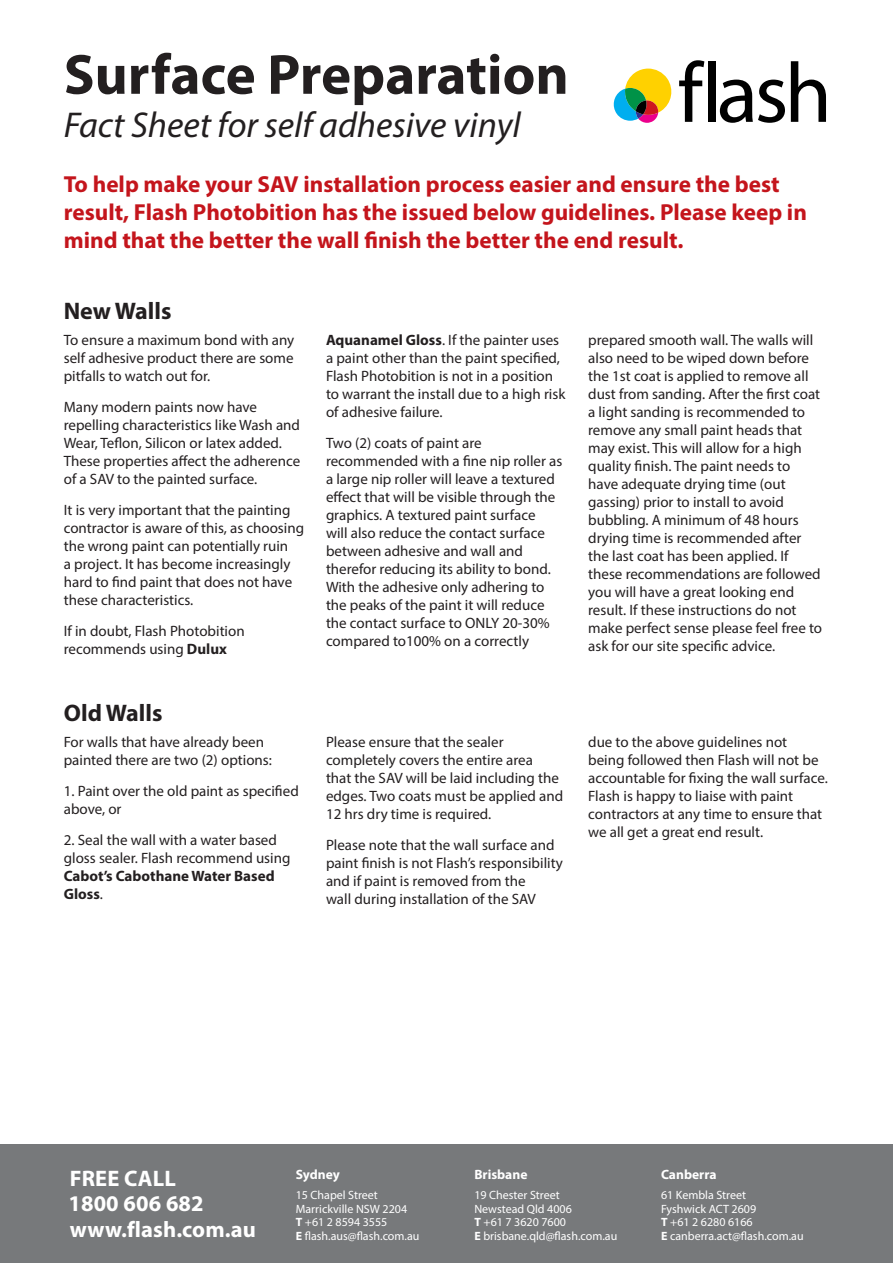
<style>
.page{position:relative;width:893px;height:1263px;background:#fff}
.page>*{position:absolute;margin:0;border:0;box-sizing:border-box;transform-origin:0 0}
.t1{font:700 57px "Myriad Pro";color:#231f20}
.t2{font:italic 36px "Myriad Pro";color:#231f20}
.t3{font:700 24px "Myriad Pro";color:#231f20}
.t4{font:700 23.25px/27.9px "Myriad Pro";color:#c4151c}
.t5{font:700 22.5px/25.5px "Myriad Pro";letter-spacing:.005em;color:#fff}
.t6{font:15px/18px "Myriad Pro";color:#231f20}
.t7{font:700 15px/18px "Myriad Pro";color:#231f20}
.t8{font:700 13.5px "Myriad Pro";color:#fff}
.t9{font:12px/13.5px "Myriad Pro";color:#fff}
.s1{font-weight:700}
.s2{font-weight:400}
</style>
<div class="page">
<div style="left:0;top:1144px;width:893px;height:119px;background:#77797b"></div>
<div style="left:708px;top:61px;width:7px;height:61px;background:#000"></div>
<svg style="left:720px;top:80px;width:65px;height:43px"></svg>
<svg style="left:791px;top:61px;width:35px;height:61px"></svg>
<svg style="left:613px;top:60px;width:91px;height:63px"></svg>
<h1 class="t1" style="left:64px;top:37px;width:507px">Surface Preparation</h1>
<h2 class="t2" style="left:64px;top:102px;width:459px">Fact Sheet for self adhesive vinyl</h2>
<h3 class="t4" style="left:64px;top:169px;width:745px">To help make your SAV installation process easier and ensure the best result, Flash Photobition has the issued below guidelines. Please keep in mind that the better the wall finish the better the end result.</h3>
<h3 class="t3" style="left:64px;top:295px;width:109px">New Walls</h3>
<p class="t6" style="left:64px;top:331px;width:232px;text-align:justify">To ensure a maximum bond with any self adhesive product there are some pitfalls to watch out for.</p>
<p class="t6" style="left:64px;top:398px;width:238px">Many modern paints now have repelling characteristics like Wash and Wear, Teflon, Silicon or latex added.<br>These properties affect the adherence of a SAV to the painted surface.</p>
<p class="t6" style="left:64px;top:501px;width:242px">It is very important that the painting contractor is aware of this, as choosing the wrong paint can potentially ruin<br>a project. It has become increasingly hard to find paint that does not have these characteristics.</p>
<p class="t6" style="left:64px;top:621px;width:182px">If in doubt, Flash Photobition recommends using <span class="s1">Dulux</span></p>
<h3 class="t3" style="left:64px;top:697px;width:100px">Old Walls</h3>
<p class="t6" style="left:64px;top:733px;width:210px">For walls that have already been painted there are two (2) options:</p>
<p class="t6" style="left:64px;top:782px;width:236px">1. Paint over the old paint as specified above, or</p>
<p class="t6" style="left:64px;top:830px;width:228px">2. Seal the wall with a water based gloss sealer. Flash recommend using</p>
<p class="t7" style="left:64px;top:866px;width:212px">Cabot’s Cabothane Water Based<br>Gloss<span class="s2">.</span></p>
<p class="t6" style="left:326px;top:331px;width:241px"><span class="s1">Aquanamel Gloss</span>. If the painter uses a paint other than the paint specified, Flash Photobition is not in a position to warrant the install due to a high risk of adhesive failure.</p>
<p class="t6" style="left:326px;top:434px;width:238px">Two (2) coats of paint are recommended with a fine nip roller as a large nip roller will leave a textured effect that will be visible through the graphics. A textured paint surface<br>will also reduce the contact surface between adhesive and wall and therefor reducing its ability to bond.<br>With the adhesive only adhering to the peaks of the paint it will reduce the contact surface to ONLY 20-30% compared to100% on a correctly</p>
<p class="t6" style="left:588px;top:331px;width:235px">prepared smooth wall. The walls will also need to be wiped down before the 1st coat is applied to remove all dust from sanding. After the first coat a light sanding is recommended to remove any small paint heads that may exist. This will allow for a high quality finish. The paint needs to have adequate drying time (out gassing) prior to install to avoid bubbling. A minimum of 48 hours drying time is recommended after the last coat has been applied. If these recommendations are followed you will have a great looking end result. If these instructions do not make perfect sense please feel free to ask for our site specific advice.</p>
<p class="t6" style="left:326px;top:733px;width:239px">Please ensure that the sealer completely covers the entire area<br>that the SAV will be laid including the edges. Two coats must be applied and<br>12 hrs dry time is required.</p>
<p class="t6" style="left:326px;top:836px;width:238px">Please note that the wall surface and paint finish is not Flash’s responsibility and if paint is removed from the<br>wall during installation of the SAV</p>
<p class="t6" style="left:588px;top:733px;width:241px">due to the above guidelines not<br>being followed then Flash will not be accountable for fixing the wall surface.<br>Flash is happy to liaise with paint contractors at any time to ensure that we all get a great end result.</p>
<h3 class="t5" style="left:68px;top:1165px;width:189px">FREE CALL<br>1800 606 682 www.flash.com.au</h3>
<p class="t8" style="left:296px;top:1166px;width:46px">Sydney</p>
<p class="t9" style="left:296px;top:1188px;width:125px">15 Chapel Street<br>Marrickville NSW 2204<br><span class="s1">T</span> +61 2 8594 3555<br><span class="s1">E</span> flash.aus@flash.com.au</p>
<p class="t8" style="left:474px;top:1166px;width:55px">Brisbane</p>
<p class="t9" style="left:474px;top:1188px;width:144px">19 Chester Street<br>Newstead Qld 4006<br><span class="s1">T</span> +61 7 3620 7600<br><span class="s1">E</span> brisbane.qld@flash.com.au</p>
<p class="t8" style="left:661px;top:1166px;width:57px">Canberra</p>
<p class="t9" style="left:661px;top:1188px;width:144px">61 Kembla Street<br>Fyshwick ACT 2609<br><span class="s1">T</span> +61 2 6280 6166<br><span class="s1">E</span> canberra.act@flash.com.au</p>
</div>
